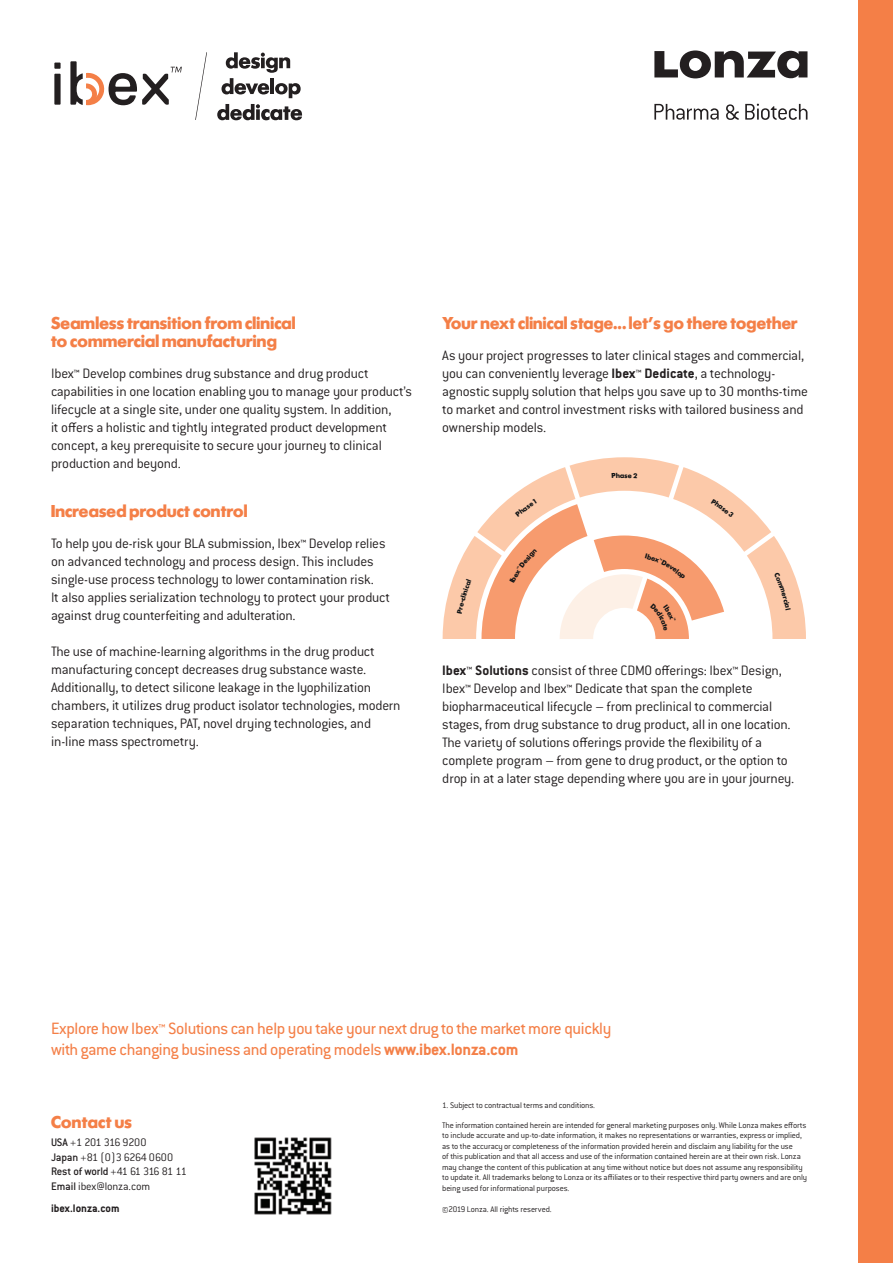
<style>
.page{position:relative;width:893px;height:1263px;background:#fff}
.page>*{position:absolute;margin:0;border:0;box-sizing:border-box;transform-origin:0 0}
.Intro_Paragraph_Pull{font:18px/21px "Conduit ITC Std";letter-spacing:-.015em;color:#f47f47}
.Body_Large_Subheadin{font:700 18px/18px "Futura SH";letter-spacing:.015em;color:#f47f47}
.Body{font:300 15px/18px "Conduit ITC Std";letter-spacing:-.015em;color:#231f20}
.FINE{font:300 12px/14.4px "Conduit ITC Std";letter-spacing:-.03em;color:#231f20}
.FINE-2{font:700 12px "Conduit ITC Std";color:#231f20}
.t1{font:300 9px/10.5px "Conduit ITC Std";letter-spacing:-.015em;color:#231f20}
.s1{font-weight:700}
.s2{font-weight:500}
</style>
<div class="page">
<svg style="left:54px;top:63px;width:7px;height:42px"></svg>
<svg style="left:70px;top:61px;width:112px;height:44px"></svg>
<svg style="left:221px;top:52px;width:80px;height:46px"></svg>
<svg style="left:217px;top:104px;width:85px;height:16px"></svg>
<svg style="left:195px;top:52px;width:12px;height:68px"></svg>
<div style="left:859px;top:0;width:34px;height:1263px;background:#f47f47"></div>
<svg style="left:654px;top:50px;width:153px;height:28px"></svg>
<svg style="left:654px;top:104px;width:65px;height:16px"></svg>
<svg style="left:726px;top:104px;width:13px;height:16px"></svg>
<svg style="left:745px;top:104px;width:62px;height:16px"></svg>
<img style="left:254px;top:1137px;width:78px;height:78px">
<svg style="left:443px;top:457px;width:363px;height:182px"></svg>
<p class="Body_Large_Subheadin" style="left:51px;top:314px;width:246px">Seamless transition from clinical to commercial manufacturing</p>
<p class="Body" style="left:51px;top:364px;width:362px">Ibex™ Develop combines drug substance and drug product capabilities in one location enabling you to manage your product’s lifecycle at a single site, under one quality system. In addition,<br>it offers a holistic and tightly integrated product development concept, a key prerequisite to secure your journey to clinical production and beyond.</p>
<p class="Body_Large_Subheadin" style="left:51px;top:502px;width:198px">Increased product control</p>
<p class="Body" style="left:51px;top:533px;width:341px">To help you de-risk your BLA submission, Ibex™ Develop relies on advanced technology and process design. This includes single-use process technology to lower contamination risk.<br>It also applies serialization technology to protect your product against drug counterfeiting and adulteration.</p>
<p class="Body" style="left:51px;top:641px;width:351px">The use of machine-learning algorithms in the drug product manufacturing concept decreases drug substance waste.<br>Additionally, to detect silicone leakage in the lyophilization chambers, it utilizes drug product isolator technologies, modern separation techniques, PAT, novel drying technologies, and in-line mass spectrometry.</p>
<p class="Body_Large_Subheadin" style="left:442px;top:314px;width:357px">Your next clinical stage... let’s go there together</p>
<p class="Body" style="left:442px;top:346px;width:367px">As your project progresses to later clinical stages and commercial, you can conveniently leverage <span class="s1">Ibex™ Dedicate</span>, a technology&shy;agnostic supply solution that helps you save up to 30 months-time to market and control investment risks with tailored business and ownership models.</p>
<p class="Body" style="left:442px;top:660px;width:354px"><span class="s1">Ibex™ Solutions</span> consist of three CDMO offerings: Ibex™ Design, Ibex™ Develop and Ibex™ Dedicate that span the complete biopharmaceutical lifecycle – from preclinical to commercial stages, from drug substance to drug product, all in one location.<br>The variety of solutions offerings provide the flexibility of a complete program – from gene to drug product, or the option to drop in at a later stage depending where you are in your journey.</p>
<p class="Intro_Paragraph_Pull" style="left:51px;top:1017px;width:562px">Explore how Ibex™ Solutions can help you take your next drug to the market more quickly with game changing business and operating models <span class="s1">www.ibex.lonza.com</span></p>
<h2 class="Body_Large_Subheadin" style="left:51px;top:1113px;width:82px">Contact us</h2>
<p class="FINE" style="left:51px;top:1135px;width:137px"><span class="s2">USA</span> +1 201 316 9200<br><span class="s2">Japan</span> +81 (0)3 6264 0600<br><span class="s2">Rest of world</span> +41 61 316 81 11<br><span class="s2">Email</span> ibex@lonza.com</p>
<p class="FINE-2" style="left:51px;top:1201px;width:70px">ibex.lonza.com</p>
<p class="t1" style="left:442px;top:1099px;width:154px">1. Subject to contractual terms and conditions.</p>
<p class="t1" style="left:442px;top:1119px;width:366px">The information contained herein are intended for general marketing purposes only. While Lonza makes efforts to include accurate and up-to-date information, it makes no representations or warranties, express or implied, as to the accuracy or completeness of the information provided herein and disclaim any liability for the use<br>of this publication and that all access and use of the information contained herein are at their own risk. Lonza may change the content of this publication at any time without notice but does not assume any responsibility to update it. All trademarks belong to Lonza or its affiliates or to their respective third party owners and are only being used for informational purposes.</p>
<p class="t1" style="left:442px;top:1203px;width:111px">©2019 Lonza. All rights reserved.</p>
</div>
